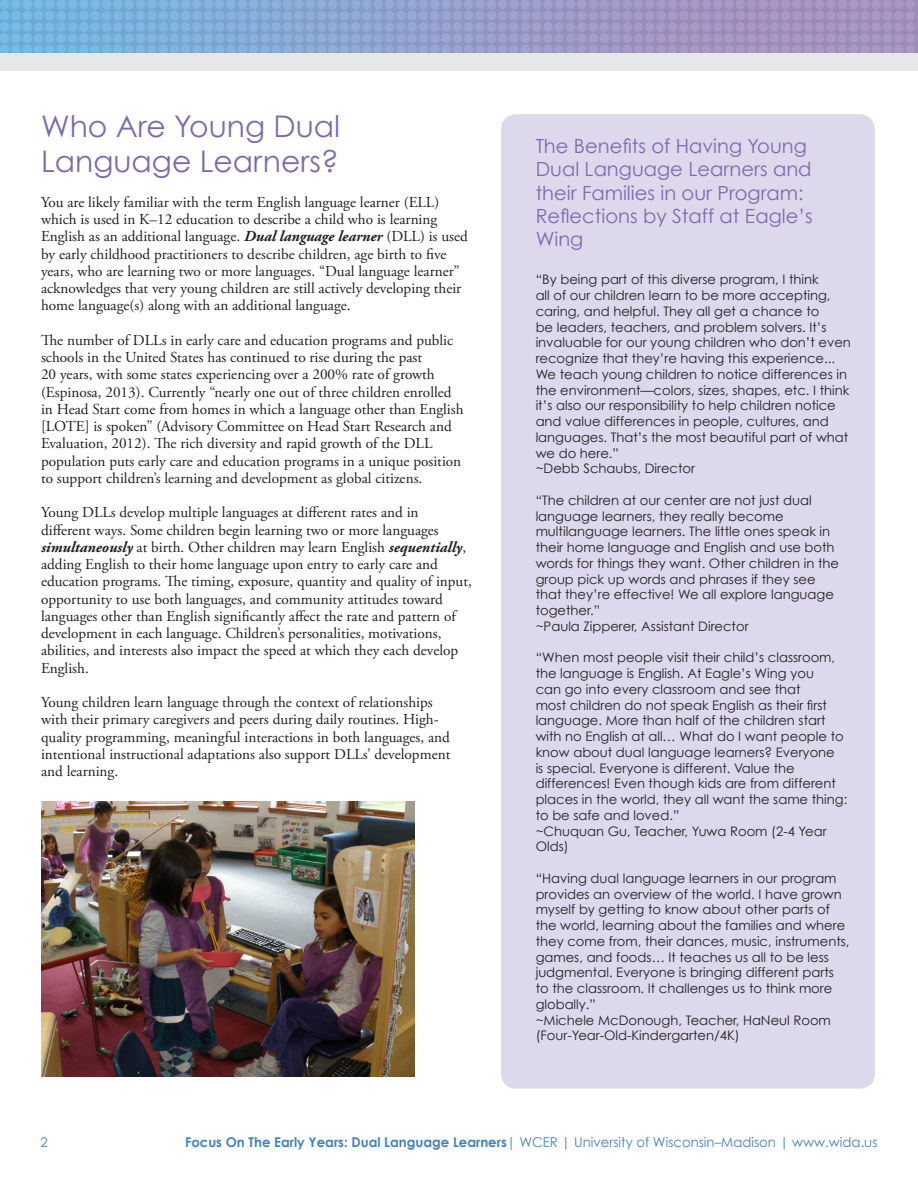
<style>
.page{position:relative;width:918px;height:1188px;background:#fff}
.page>*{position:absolute;margin:0;border:0;box-sizing:border-box;transform-origin:0 0}
.headline{font:29.85px/35.8px "Century Gothic";color:#7f69ae}
.Pull_Quote{font:19.5px/23.4px "Century Gothic";color:#7f69ae}
.body{font:15.15px/17.2px "Adobe Garamond Pro";color:#231f20}
.t1{font:13.5px "Century Gothic";color:#4382c4}
.CALLOUT{font:13.2px/15.8px "Century Gothic";color:#231f20}
.s1{font-weight:700;font-style:italic}
.s2{font-weight:700}
</style>
<div class="page">
<div style="left:501px;top:114px;width:374px;height:975px;background:#ddd8eb;border-radius:15px"></div>
<img style="left:41px;top:801px;width:374px;height:275px">
<img style="left:0;top:0;width:918px;height:53px">
<div style="left:0;top:53px;width:918px;height:17px;background:#e6e7e9"></div>
<p class="headline" style="left:41px;top:107px;width:301px">Who Are Young Dual<br>Language Learners?</p>
<p class="body" style="left:41px;top:194px;width:428px">You are likely familiar with the term English language learner (ELL) which is used in K–12 education to describe a child who is learning English as an additional language. <span class="s1">Dual language learner</span> (DLL) is used by early childhood practitioners to describe children, age birth to five years, who are learning two or more languages. “Dual language learner” acknowledges that very young children are still actively developing their home language(s) along with an additional language.</p>
<p class="body" style="left:41px;top:332px;width:424px">The number of DLLs in early care and education programs and public schools in the United States has continued to rise during the past<br>20 years, with some states experiencing over a 200% rate of growth (Espinosa, 2013). Currently “nearly one out of three children enrolled in Head Start come from homes in which a language other than English [LOTE] is spoken” (Advisory Committee on Head Start Research and Evaluation, 2012). The rich diversity and rapid growth of the DLL population puts early care and education programs in a unique position to support children’s learning and development as global citizens.</p>
<p class="body" style="left:41px;top:505px;width:432px">Young DLLs develop multiple languages at different rates and in different ways. Some children begin learning two or more languages <span class="s1">simultaneously</span> at birth. Other children may learn English <span class="s1">sequentially</span>, adding English to their home language upon entry to early care and education programs. The timing, exposure, quantity and quality of input, opportunity to use both languages, and community attitudes toward languages other than English significantly affect the rate and pattern of development in each language. Children’s personalities, motivations, abilities, and interests also impact the speed at which they each develop English.</p>
<p class="body" style="left:41px;top:694px;width:411px">Young children learn language through the context of relationships with their primary caregivers and peers during daily routines. High&shy;quality programming, meaningful interactions in both languages, and intentional instructional adaptations also support DLLs’ development and learning.</p>
<p class="Pull_Quote" style="left:536px;top:134px;width:279px">The Benefits of Having Young<br>Dual Language Learners and their Families in our Program:<br>Reflections by Staff at Eagle’s<br>Wing</p>
<p class="CALLOUT" style="left:536px;top:272px;width:317px">“By being part of this diverse program, I think<br>all of our children learn to be more accepting, caring, and helpful. They all get a chance to<br>be leaders, teachers, and problem solvers. It’s invaluable for our young children who don’t even recognize that they’re having this experience...<br>We teach young children to notice differences in the environment—colors, sizes, shapes, etc. I think it’s also our responsibility to help children notice and value differences in people, cultures, and languages. That’s the most beautiful part of what we do here.”</p>
<p class="CALLOUT" style="left:536px;top:461px;width:161px">~Debb Schaubs, Director</p>
<p class="CALLOUT" style="left:536px;top:492px;width:305px">“The children at our center are not just dual language learners, they really become multilanguage learners. The little ones speak in their home language and English and use both words for things they want. Other children in the group pick up words and phrases if they see that they’re effective! We all explore language together.”</p>
<p class="CALLOUT" style="left:536px;top:618px;width:214px">~Paula Zipperer, Assistant Director</p>
<p class="CALLOUT" style="left:536px;top:650px;width:313px">“When most people visit their child’s classroom, the language is English. At Eagle’s Wing you<br>can go into every classroom and see that<br>most children do not speak English as their first language. More than half of the children start with no English at all… What do I want people to know about dual language learners? Everyone<br>is special. Everyone is different. Value the differences! Even though kids are from different places in the world, they all want the same thing: to be safe and loved.”</p>
<p class="CALLOUT" style="left:536px;top:823px;width:293px">~Chuquan Gu, Teacher, Yuwa Room (2-4 Year<br>Olds)</p>
<p class="CALLOUT" style="left:536px;top:870px;width:315px">“Having dual language learners in our program provides an overview of the world. I have grown myself by getting to know about other parts of the world, learning about the families and where they come from, their dances, music, instruments, games, and foods… It teaches us all to be less judgmental. Everyone is bringing different parts to the classroom. It challenges us to think more globally.”<br>~Michele McDonough, Teacher, HaNeul Room</p>
<p class="CALLOUT" style="left:536px;top:1028px;width:206px">(Four-Year-Old-Kindergarten/4K)</p>
<p class="t1" style="left:40px;top:1133px;width:9px">2</p>
<p class="t1" style="left:185px;top:1133px;width:694px"><span class="s2">Focus On The Early Years: Dual Language Learners</span>| WCER | University of Wisconsin–Madison | www.wida.us</p>
</div>
